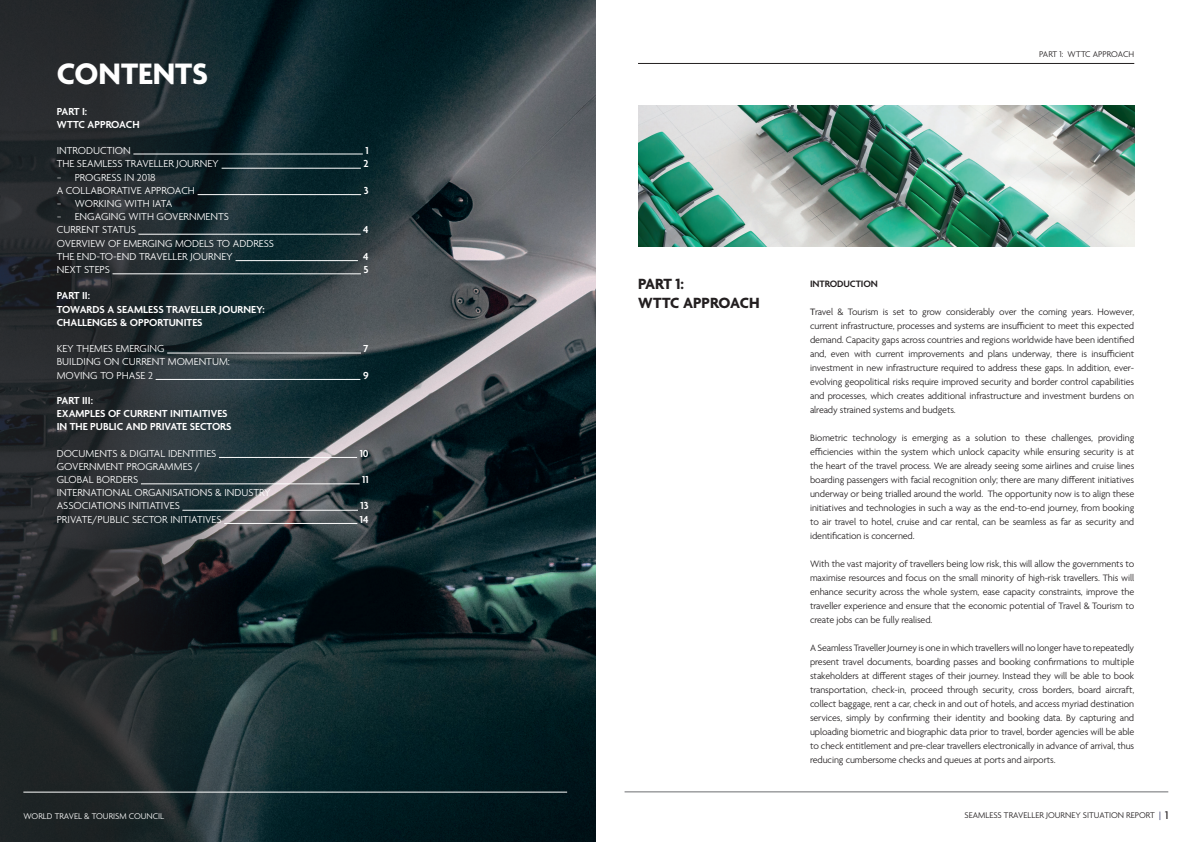
<style>
.page{position:relative;width:1191px;height:842px;background:#fff}
.page>*{position:absolute;margin:0;border:0;box-sizing:border-box;transform-origin:0 0}
.t1{font:700 32px "Agenda";color:#fff}
.t2{font:700 16px/19.2px "Agenda";color:#231f20}
.t3{font:300 11px/13.2px "Agenda";color:#fff}
.t4{font:600 11px/13.2px "Agenda";color:#fff}
.t5{font:300 10px/14px "Agenda";letter-spacing:-.01em;color:#231f20;text-align:justify}
.t6{font:600 10px "Agenda";letter-spacing:-.01em;color:#231f20}
.t7{font:300 9px "Agenda";color:#231f20}
.t8{font:300 9px "Agenda";color:#fff}
.s1{font-weight:400}
.s2{color:#02063d}
.s3{font-weight:500;font-size:12px}
</style>
<div class="page">
<hr style="left:638px;top:63px;width:496px;height:1px;background:#231f20">
<img style="left:638px;top:106px;width:496px;height:140px">
<svg style="left:0;top:0;width:595px;height:842px;background:#243236"></svg>
<hr style="left:133px;top:154px;width:230px;height:1px;background:#fff">
<hr style="left:222px;top:168px;width:139px;height:1px;background:#fff">
<hr style="left:198px;top:194px;width:163px;height:1px;background:#fff">
<hr style="left:138px;top:234px;width:223px;height:1px;background:#fff">
<hr style="left:235px;top:260px;width:123px;height:1px;background:#fff">
<hr style="left:112px;top:274px;width:249px;height:1px;background:#fff">
<hr style="left:167px;top:353px;width:194px;height:1px;background:#fff">
<hr style="left:156px;top:379px;width:204px;height:1px;background:#fff">
<hr style="left:219px;top:457px;width:138px;height:1px;background:#fff">
<hr style="left:141px;top:484px;width:219px;height:1px;background:#fff">
<hr style="left:182px;top:510px;width:176px;height:1px;background:#fff">
<hr style="left:224px;top:523px;width:133px;height:1px;background:#fff">
<hr style="left:624px;top:792px;width:544px;height:1px;background:#6c6d70">
<hr style="left:23px;top:792px;width:544px;height:1px;background:#fff">
<h1 class="t1" style="left:57px;top:57px;width:153px">CONTENTS</h1>
<p class="t4" style="left:57px;top:105px;width:84px">PART I:<br>WTTC APPROACH</p>
<p class="t3" style="left:57px;top:145px;width:76px">INTRODUCTION</p>
<p class="t4" style="left:365px;top:145px;width:5px">1</p>
<p class="t3" style="left:57px;top:158px;width:164px">THE SEAMLESS TRAVELLER JOURNEY</p>
<p class="t4" style="left:363px;top:158px;width:7px">2</p>
<p class="t3" style="left:57px;top:171px;width:140px">− PROGRESS IN 2018<br>A COLLABORATIVE APPROACH</p>
<p class="t4" style="left:364px;top:184px;width:6px">3</p>
<p class="t3" style="left:57px;top:197px;width:174px">− WORKING WITH IATA<br>− ENGAGING WITH GOVERNMENTS<br>CURRENT STATUS</p>
<p class="t3" style="left:57px;top:237px;width:219px">OVERVIEW OF EMERGING MODELS TO ADDRESS<br>THE END-TO-END TRAVELLER JOURNEY</p>
<p class="t4" style="left:363px;top:224px;width:7px">4</p>
<p class="t4" style="left:363px;top:250px;width:7px">4</p>
<p class="t3" style="left:57px;top:263px;width:55px">NEXT STEPS</p>
<p class="t4" style="left:363px;top:263px;width:7px">5</p>
<p class="t4" style="left:57px;top:290px;width:210px">PART II:<br>TOWARDS A SEAMLESS TRAVELLER JOURNEY:<br>CHALLENGES &amp; OPPORTUNITES</p>
<p class="t3" style="left:57px;top:343px;width:109px">KEY THEMES EMERGING</p>
<p class="t4" style="left:363px;top:343px;width:7px">7</p>
<p class="t3" style="left:57px;top:356px;width:175px">BUILDING ON CURRENT MOMENTUM:<br>MOVING TO PHASE 2</p>
<p class="t4" style="left:363px;top:369px;width:7px">9</p>
<p class="t4" style="left:57px;top:394px;width:176px">PART III:<br>EXAMPLES OF CURRENT INITIAITIVES<br>IN THE PUBLIC AND PRIVATE SECTORS</p>
<p class="t3" style="left:57px;top:447px;width:161px">DOCUMENTS &amp; DIGITAL IDENTITIES</p>
<p class="t4" style="left:360px;top:447px;width:10px">10</p>
<p class="t3" style="left:57px;top:460px;width:145px">GOVERNMENT PROGRAMMES /<br>GLOBAL BORDERS</p>
<p class="t4" style="left:362px;top:473px;width:8px">11</p>
<p class="t3" style="left:57px;top:487px;width:216px">INTERNATIONAL ORGANISATIONS &amp; INDUSTRY<br>ASSOCIATIONS INITIATIVES</p>
<p class="t4" style="left:360px;top:500px;width:10px">13</p>
<p class="t3" style="left:57px;top:513px;width:166px">PRIVATE/PUBLIC SECTOR INITIATIVES</p>
<p class="t4" style="left:360px;top:513px;width:10px">14</p>
<p class="t7" style="left:1039px;top:50px;width:97px">PART 1: WTTC APPROACH</p>
<h2 class="t2" style="left:638px;top:275px;width:123px">PART 1:<br>WTTC APPROACH</h2>
<p class="t6" style="left:810px;top:278px;width:69px">INTRODUCTION</p>
<p class="t5" style="left:810px;top:305px;width:326px"><span class="s1">T</span>ravel &amp; Tourism is set to grow considerably over the coming years. However, current infrastructure, processes and systems are insufficient to meet this expected demand. Capacity gaps across countries and regions worldwide have been identified and, even with current improvements and plans underway, there is insufficient investment in new infrastructure required to address these gaps. In addition, ever&shy;evolving geopolitical risks require improved security and border control capabilities and processes, which creates additional infrastructure and investment burdens on already strained systems and budgets.</p>
<p class="t5" style="left:810px;top:431px;width:326px">Biometric technology is emerging as a solution to these challenges, providing efficiencies within the system which unlock capacity while ensuring security is at the heart of the travel process. We are already seeing some airlines and cruise lines boarding passengers with facial recognition only; there are many different initiatives underway or being trialled around the world. The opportunity now is to align these initiatives and technologies in such a way as the end-to-end journey, from booking to air travel to hotel, cruise and car rental, can be seamless as far as security and identification is concerned.</p>
<p class="t5" style="left:810px;top:557px;width:326px">With the vast majority of travellers being low risk, this will allow the governments to maximise resources and focus on the small minority of high-risk travellers. This will enhance security across the whole system, ease capacity constraints, improve the traveller experience and ensure that the economic potential of Travel &amp; Tourism to create jobs can be fully realised.</p>
<p class="t5" style="left:810px;top:641px;width:326px">A Seamless Traveller Journey is one in which travellers will no longer have to repeatedly present travel documents, boarding passes and booking confirmations to multiple stakeholders at different stages of their journey. Instead they will be able to book transportation, check-in, proceed through security, cross borders, board aircraft, collect baggage, rent a car, check in and out of hotels, and access myriad destination services, simply by confirming their identity and booking data. By capturing and uploading biometric and biographic data prior to travel, border agencies will be able to check entitlement and pre-clear travellers electronically in advance of arrival, thus reducing cumbersome checks and queues at ports and airports.</p>
<p class="t8" style="left:23px;top:811px;width:142px">WORLD TRAVEL &amp; TOURISM COUNCIL</p>
<p class="t7" style="left:964px;top:810px;width:205px">SEAMLESS TRAVELLER JOURNEY SITUATION REPORT <span class="s2">|</span> <span class="s3">1</span></p>
</div>
